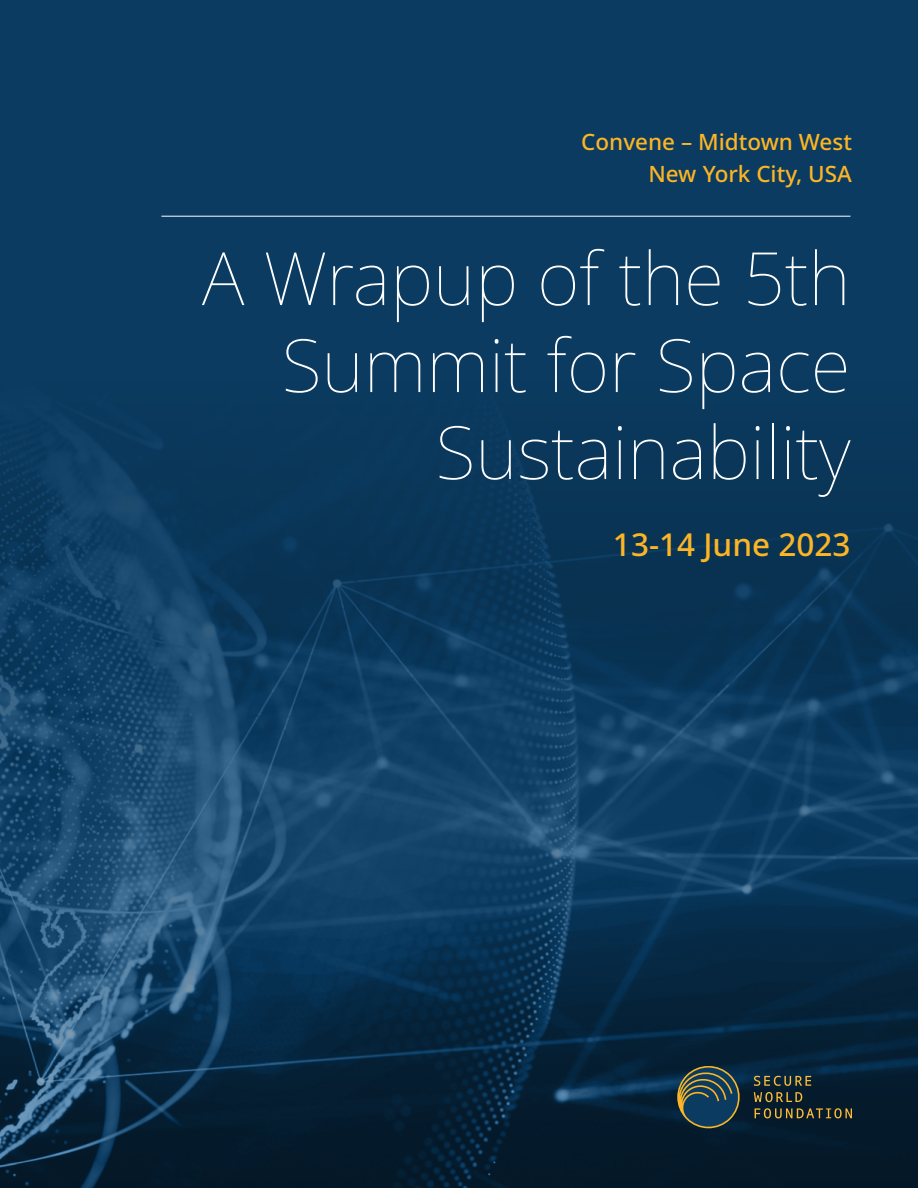
<style>
.page{position:relative;width:918px;height:1188px;background:#0b3b60}
.page>*{position:absolute;margin:0;border:0;box-sizing:border-box;transform-origin:0 0}
.CVR_Title{font:100 73.5px/87px "Noto Sans";color:#fff;text-align:right}
.CVR_SubTitle2{font:500 31.5px "Noto Sans";color:#fcb525}
.CVR_SubTitle1{font:500 22.5px/31.5px "Noto Sans";color:#fcb525;text-align:right}
</style>
<div class="page">
<img style="left:0;top:462px;width:918px;height:726px">
<hr style="left:161px;top:216px;width:689px;height:1px;background:#fff">
<svg style="left:677px;top:1066px;width:66px;height:62px"></svg>
<svg style="left:754px;top:1076px;width:57px;height:10px"></svg>
<svg style="left:754px;top:1092px;width:48px;height:10px"></svg>
<svg style="left:755px;top:1108px;width:97px;height:10px"></svg>
<p class="CVR_SubTitle1" style="left:581px;top:127px;width:272px">Convene – Midtown West<br>New York City, USA</p>
<p class="CVR_Title" style="left:202px;top:236px;width:650px">A Wrapup of the 5th<br>Summit for Space<br>Sustainability</p>
<p class="CVR_SubTitle2" style="left:613px;top:522px;width:239px">13-14 June 2023</p>
</div>
